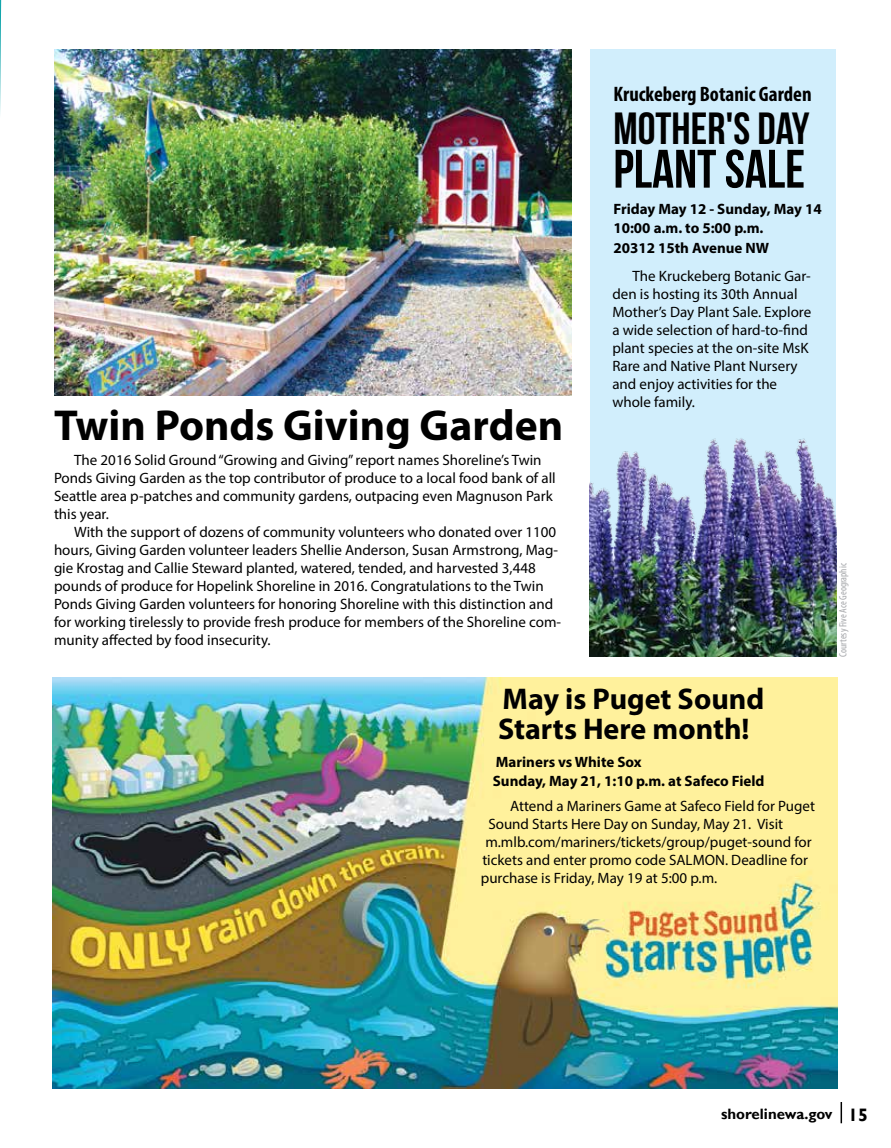
<style>
.page{position:relative;width:891px;height:1148px;background:#fff}
.page>*{position:absolute;margin:0;border:0;box-sizing:border-box;transform-origin:0 0}
.t1{font:54px "Bebas Neue";color:#000}
.t2{font:45px "Bebas Neue";color:#000}
.t3{font:700 43.5px "Myriad Pro";color:#000}
.t4{font:700 30px/30px "Myriad Pro";color:#000}
.t5{font:700 condensed 21px "Myriad Pro";color:#000}
.t6{font:15px/18px "Myriad Pro";color:#000}
.t7{font:700 15px/19.5px "Myriad Pro";color:#000}
.t8{font:700 15px "Gill Sans";color:#000}
.t9{font:condensed 10.5px "Myriad Pro";color:#a5a7aa}
.s1{font-size:18px}
</style>
<div class="page">
<svg style="left:0;top:0;width:2px;height:114px"></svg>
<img style="left:54px;top:49px;width:517px;height:347px">
<div style="left:590px;top:49px;width:246px;height:604px;background:#d1eefc"></div>
<img style="left:590px;top:438px;width:247px;height:218px">
<img style="left:52px;top:677px;width:786px;height:411px">
<svg style="left:841px;top:1102px;width:1px;height:21px"></svg>
<h3 class="t3" style="left:54px;top:397px;width:511px">Twin Ponds Giving Garden</h3>
<p class="t6" style="left:54px;top:451px;width:503px;text-indent:20px">The 2016 Solid Ground “Growing and Giving” report names Shoreline’s Twin Ponds Giving Garden as the top contributor of produce to a local food bank of all Seattle area p-patches and community gardens, outpacing even Magnuson Park this year.</p>
<p class="t6" style="left:54px;top:523px;width:509px;text-indent:20px">With the support of dozens of community volunteers who donated over 1100 hours, Giving Garden volunteer leaders Shellie Anderson, Susan Armstrong, Mag&shy;gie Krostag and Callie Steward planted, watered, tended, and harvested 3,448 pounds of produce for Hopelink Shoreline in 2016. Congratulations to the Twin Ponds Giving Garden volunteers for honoring Shoreline with this distinction and for working tirelessly to provide fresh produce for members of the Shoreline com&shy;munity affected by food insecurity.</p>
<h3 class="t5" style="left:613px;top:80px;width:200px">Kruckeberg Botanic Garden</h3>
<h2 class="t2" style="left:613px;top:104px;width:198px">MOTHER'S DAY</h2>
<h1 class="t1" style="left:613px;top:139px;width:193px">PLANT SALE</h1>
<p class="t7" style="left:613px;top:199px;width:210px">Friday May 12 - Sunday, May 14<br>10:00 a.m. to 5:00 p.m.<br>20312 15th Avenue NW</p>
<p class="t6" style="left:612px;top:266px;width:200px;text-indent:20px">The Kruckeberg Botanic Gar&shy;den is hosting its 30th Annual<br>Mother’s Day Plant Sale. Explore a wide selection of hard-to-find plant species at the on-site MsK<br>Rare and Native Plant Nursery and enjoy activities for the whole family.</p>
<h3 class="t4" style="left:498px;top:683px;width:268px">May is Puget Sound<br>Starts Here month!</h3>
<p class="t7" style="left:493px;top:751px;width:273px">Mariners vs White Sox<br>Sunday, May 21, 1:10 p.m. at Safeco Field</p>
<p class="t6" style="left:510px;top:797px;width:306px">Attend a Mariners Game at Safeco Field for Puget</p>
<p class="t6" style="left:488px;top:815px;width:296px">Sound Starts Here Day on Sunday, May 21. Visit</p>
<p class="t6" style="left:485px;top:833px;width:328px">m.mlb.com/mariners/tickets/group/puget-sound for</p>
<p class="t6" style="left:482px;top:851px;width:327px">tickets and enter promo code SALMON. Deadline for</p>
<p class="t6" style="left:481px;top:869px;width:238px">purchase is Friday, May 19 at 5:00 p.m.</p>
<p class="t9" style="left:837px;top:656px;width:95px;rotate:-90deg">Courtesy Five Ace Geographic</p>
<p class="t8" style="left:721px;top:1105px;width:148px">shorelinewa.gov <span class="s1">15</span></p>
</div>
